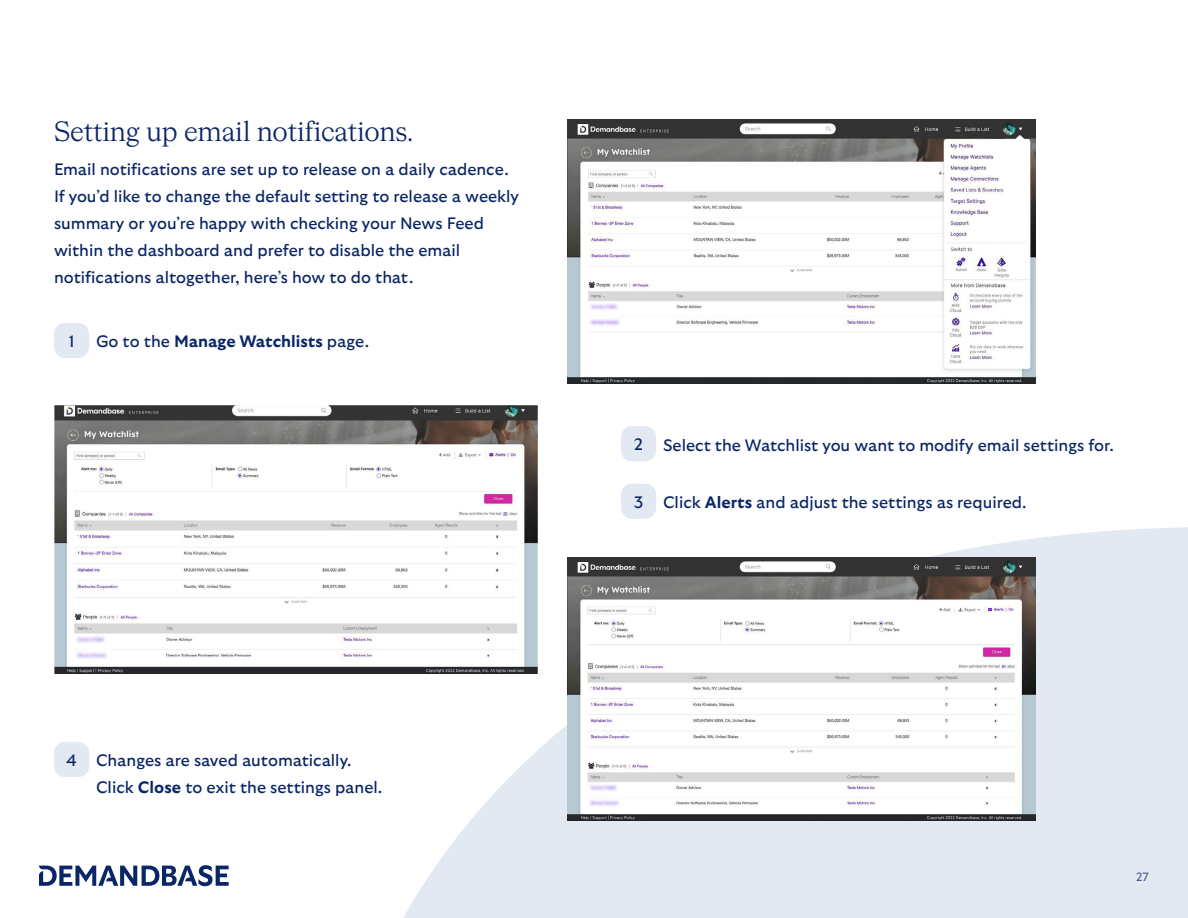
<style>
.page{position:relative;width:1188px;height:918px;background:#fff}
.page>*{position:absolute;margin:0;border:0;box-sizing:border-box;transform-origin:0 0}
.Subheading{font:27px "HW Cigars";letter-spacing:-.005em;color:#0b2666}
.Body_Copy_Style{font:16.5px/27px "GT Ultra";color:#0b2666}
.Body_Copy_Style-2{font:700 16.5px "GT Ultra";color:#0b2666}
.t1{font:12px "GT Ultra";color:#4f6391}
.s1{font-weight:400}
.s2{font-weight:700}
</style>
<div class="page">
<svg style="left:39px;top:865px;width:190px;height:21px"></svg>
<svg style="left:403px;top:527px;width:785px;height:391px;fill:#e2e9f2"></svg>
<div style="left:54px;top:323px;width:35px;height:35px;background:#e2e9f2;border-radius:11px"></div>
<div style="left:54px;top:742px;width:35px;height:35px;background:#e2e9f2;border-radius:11px"></div>
<div style="left:621px;top:426px;width:35px;height:35px;background:#e2e9f2;border-radius:11px"></div>
<div style="left:621px;top:484px;width:35px;height:35px;background:#e2e9f2;border-radius:11px"></div>
<img style="left:567px;top:120px;width:468px;height:263px">
<img style="left:567px;top:557px;width:468px;height:264px">
<img style="left:55px;top:406px;width:482px;height:268px">
<div style="left:53px;top:404px;width:486px;height:277px;border:1px solid #fff"></div>
<p class="Subheading" style="left:54px;top:113px;width:361px">Setting up email notifications.</p>
<p class="Body_Copy_Style" style="left:54px;top:156px;width:467px">Email notifications are set up to release on a daily cadence.<br>If you’d like to change the default setting to release a weekly summary or you’re happy with checking your News Feed within the dashboard and prefer to disable the email notifications altogether, here’s how to do that.</p>
<p class="Body_Copy_Style" style="left:69px;top:328px;width:7px">1</p>
<p class="Body_Copy_Style-2" style="left:96px;top:332px;width:275px"><span class="s1">Go to the</span> Manage Watchlists <span class="s1">page.</span></p>
<p class="Body_Copy_Style" style="left:66px;top:747px;width:12px">4</p>
<p class="Body_Copy_Style" style="left:96px;top:747px;width:288px">Changes are saved automatically.<br>Click <span class="s2">Close</span> to exit the settings panel.</p>
<p class="Body_Copy_Style" style="left:634px;top:431px;width:11px">2</p>
<p class="Body_Copy_Style" style="left:663px;top:432px;width:453px">Select the Watchlist you want to modify email settings for.</p>
<p class="Body_Copy_Style" style="left:634px;top:488px;width:11px">3</p>
<p class="Body_Copy_Style" style="left:663px;top:489px;width:365px">Click <span class="s2">Alerts</span> and adjust the settings as required.</p>
<p class="t1" style="left:1136px;top:870px;width:15px">27</p>
</div>
